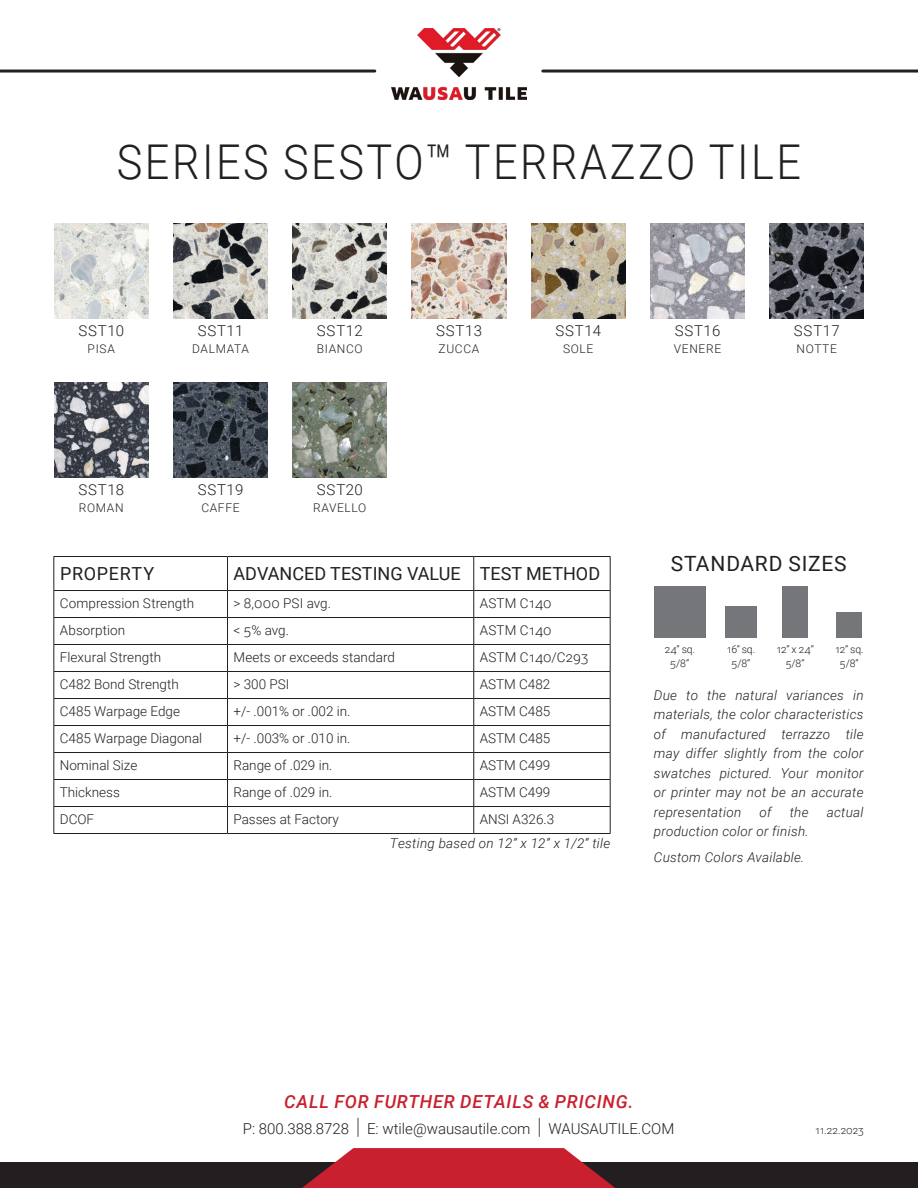
<style>
.page{position:relative;width:918px;height:1188px;background:#fff}
.page>*{position:absolute;margin:0;border:0;box-sizing:border-box;transform-origin:0 0}
.t1{font:300 48px "Roboto";letter-spacing:.06em;color:#231f20;scale:.9 1}
.t2{font:21px "Roboto";letter-spacing:.035em;color:#231f20}
.t3{font:italic 500 18px "Roboto";letter-spacing:.045em;color:#c9202f}
.t4{font:18px "Roboto";color:#231f20}
.t5{font:18px "Roboto";letter-spacing:.035em;color:#231f20}
.t6{font:300 15px "Roboto";color:#231f20}
.t7{font:300 15px "Roboto";letter-spacing:.02em;color:#231f20}
.t8{font:300 13.5px "Roboto";color:#231f20}
.t9{font:italic 300 13.5px/19.5px "Roboto";letter-spacing:.02em;color:#231f20;text-align:justify}
.t10{font:300 12px "Roboto";letter-spacing:.055em;color:#231f20}
.Body_Copy{font:300 10.5px "Roboto";letter-spacing:-.015em;color:#231f20}
.s1{font-size:22.5px}
</style>
<div class="page">
<div style="left:0;top:1162px;width:918px;height:26px;background:#231f20"></div>
<svg style="left:302px;top:1148px;width:313px;height:40px"></svg>
<img style="left:391px;top:28px;width:135px;height:71px">
<hr style="left:0;top:70px;width:375px;height:3px;background:#231f20">
<hr style="left:543px;top:70px;width:375px;height:3px;background:#231f20">
<img style="left:292px;top:224px;width:95px;height:94px">
<img style="left:54px;top:224px;width:94px;height:94px">
<img style="left:412px;top:224px;width:94px;height:94px">
<img style="left:173px;top:224px;width:95px;height:94px">
<img style="left:531px;top:224px;width:95px;height:94px">
<img style="left:54px;top:383px;width:94px;height:94px">
<img style="left:650px;top:224px;width:95px;height:94px">
<img style="left:173px;top:383px;width:95px;height:94px">
<img style="left:770px;top:224px;width:94px;height:94px">
<img style="left:292px;top:383px;width:95px;height:94px">
<div style="left:654px;top:586px;width:52px;height:52px;background:#757679"></div>
<div style="left:782px;top:586px;width:26px;height:52px;background:#757679"></div>
<div style="left:836px;top:612px;width:26px;height:26px;background:#757679"></div>
<div style="left:725px;top:606px;width:32px;height:32px;background:#757679"></div>
<hr style="left:54px;top:556px;width:174px;height:1px;background:#231f20">
<hr style="left:54px;top:557px;width:1px;height:33px;background:#231f20">
<hr style="left:228px;top:556px;width:246px;height:1px;background:#231f20">
<hr style="left:227px;top:557px;width:1px;height:33px;background:#231f20">
<hr style="left:474px;top:556px;width:136px;height:1px;background:#231f20">
<hr style="left:474px;top:557px;width:1px;height:33px;background:#231f20">
<hr style="left:610px;top:557px;width:1px;height:33px;background:#231f20">
<hr style="left:54px;top:590px;width:174px;height:1px;background:#231f20">
<hr style="left:228px;top:590px;width:246px;height:1px;background:#231f20">
<hr style="left:474px;top:590px;width:136px;height:1px;background:#231f20">
<hr style="left:54px;top:617px;width:174px;height:1px;background:#231f20">
<hr style="left:228px;top:617px;width:246px;height:1px;background:#231f20">
<hr style="left:474px;top:617px;width:136px;height:1px;background:#231f20">
<hr style="left:54px;top:644px;width:174px;height:1px;background:#231f20">
<hr style="left:228px;top:644px;width:246px;height:1px;background:#231f20">
<hr style="left:474px;top:644px;width:136px;height:1px;background:#231f20">
<hr style="left:54px;top:671px;width:174px;height:1px;background:#231f20">
<hr style="left:228px;top:671px;width:246px;height:1px;background:#231f20">
<hr style="left:474px;top:671px;width:136px;height:1px;background:#231f20">
<hr style="left:54px;top:698px;width:174px;height:1px;background:#231f20">
<hr style="left:228px;top:698px;width:246px;height:1px;background:#231f20">
<hr style="left:474px;top:698px;width:136px;height:1px;background:#231f20">
<hr style="left:54px;top:725px;width:174px;height:1px;background:#231f20">
<hr style="left:228px;top:725px;width:246px;height:1px;background:#231f20">
<hr style="left:474px;top:725px;width:136px;height:1px;background:#231f20">
<hr style="left:54px;top:752px;width:174px;height:1px;background:#231f20">
<hr style="left:228px;top:752px;width:246px;height:1px;background:#231f20">
<hr style="left:474px;top:752px;width:136px;height:1px;background:#231f20">
<hr style="left:54px;top:779px;width:174px;height:1px;background:#231f20">
<hr style="left:228px;top:779px;width:246px;height:1px;background:#231f20">
<hr style="left:474px;top:779px;width:136px;height:1px;background:#231f20">
<hr style="left:54px;top:806px;width:174px;height:1px;background:#231f20">
<svg style="left:54px;top:591px;width:1px;height:242px"></svg>
<hr style="left:228px;top:806px;width:246px;height:1px;background:#231f20">
<svg style="left:227px;top:591px;width:1px;height:242px"></svg>
<hr style="left:474px;top:806px;width:136px;height:1px;background:#231f20">
<svg style="left:474px;top:591px;width:1px;height:242px"></svg>
<svg style="left:610px;top:591px;width:1px;height:242px"></svg>
<hr style="left:54px;top:833px;width:174px;height:1px;background:#231f20">
<hr style="left:228px;top:833px;width:246px;height:1px;background:#231f20">
<hr style="left:474px;top:833px;width:136px;height:1px;background:#231f20">
<p class="t1" style="left:117px;top:128px;width:762px">SERIES SESTO™ TERRAZZO TILE</p>
<p class="t7" style="left:78px;top:320px;width:47px">SST10</p>
<p class="t10" style="left:88px;top:340px;width:29px">PISA</p>
<p class="t7" style="left:198px;top:320px;width:47px">SST11</p>
<p class="t10" style="left:192px;top:340px;width:58px">DALMATA</p>
<p class="t7" style="left:317px;top:320px;width:47px">SST12</p>
<p class="t10" style="left:317px;top:340px;width:47px">BIANCO</p>
<p class="t7" style="left:436px;top:320px;width:47px">SST13</p>
<p class="t10" style="left:439px;top:340px;width:42px">ZUCCA</p>
<p class="t7" style="left:555px;top:320px;width:47px">SST14</p>
<p class="t10" style="left:563px;top:340px;width:32px">SOLE</p>
<p class="t7" style="left:675px;top:320px;width:47px">SST16</p>
<p class="t10" style="left:674px;top:340px;width:49px">VENERE</p>
<p class="t7" style="left:794px;top:320px;width:47px">SST17</p>
<p class="t10" style="left:797px;top:340px;width:42px">NOTTE</p>
<p class="t7" style="left:78px;top:480px;width:47px">SST18</p>
<p class="t10" style="left:79px;top:499px;width:46px">ROMAN</p>
<p class="t7" style="left:198px;top:480px;width:47px">SST19</p>
<p class="t10" style="left:201px;top:499px;width:40px">CAFFE</p>
<p class="t7" style="left:317px;top:480px;width:47px">SST20</p>
<p class="t10" style="left:313px;top:499px;width:55px">RAVELLO</p>
<p class="t5" style="left:60px;top:561px;width:96px">PROPERTY</p>
<p class="t4" style="left:234px;top:561px;width:229px">ADVANCED TESTING VALUE</p>
<p class="t4" style="left:480px;top:561px;width:122px">TEST METHOD</p>
<p class="t8" style="left:60px;top:594px;width:136px">Compression Strength</p>
<p class="t8" style="left:234px;top:594px;width:99px">&gt; 8,000 PSI avg.</p>
<p class="t8" style="left:480px;top:594px;width:73px">ASTM C140</p>
<p class="t8" style="left:60px;top:621px;width:67px">Absorption</p>
<p class="t8" style="left:234px;top:621px;width:57px">&lt; 5% avg.</p>
<p class="t8" style="left:480px;top:621px;width:73px">ASTM C140</p>
<p class="t8" style="left:60px;top:648px;width:103px">Flexural Strength</p>
<p class="t8" style="left:234px;top:648px;width:163px">Meets or exceeds standard</p>
<p class="t8" style="left:480px;top:648px;width:110px">ASTM C140/C293</p>
<p class="t8" style="left:60px;top:675px;width:121px">C482 Bond Strength</p>
<p class="t8" style="left:234px;top:675px;width:57px">&gt; 300 PSI</p>
<p class="t8" style="left:480px;top:675px;width:72px">ASTM C482</p>
<p class="t8" style="left:60px;top:702px;width:122px">C485 Warpage Edge</p>
<p class="t8" style="left:234px;top:702px;width:119px">+/- .001% or .002 in.</p>
<p class="t8" style="left:480px;top:702px;width:72px">ASTM C485</p>
<p class="t8" style="left:60px;top:729px;width:144px">C485 Warpage Diagonal</p>
<p class="t8" style="left:234px;top:729px;width:119px">+/- .003% or .010 in.</p>
<p class="t8" style="left:480px;top:729px;width:72px">ASTM C485</p>
<p class="t8" style="left:60px;top:756px;width:79px">Nominal Size</p>
<p class="t8" style="left:234px;top:756px;width:100px">Range of .029 in.</p>
<p class="t8" style="left:480px;top:756px;width:72px">ASTM C499</p>
<p class="t8" style="left:60px;top:783px;width:62px">Thickness</p>
<p class="t8" style="left:234px;top:783px;width:100px">Range of .029 in.</p>
<p class="t8" style="left:480px;top:783px;width:72px">ASTM C499</p>
<p class="t8" style="left:60px;top:810px;width:36px">DCOF</p>
<p class="t8" style="left:234px;top:810px;width:107px">Passes at Factory</p>
<p class="t8" style="left:480px;top:810px;width:76px">ANSI A326.3</p>
<p class="t9" style="left:390px;top:833px;width:222px">Testing based on 12” x 12” x 1/2” tile</p>
<p class="t2" style="left:671px;top:549px;width:177px">STANDARD SIZES</p>
<p class="Body_Copy" style="left:664px;top:642px;width:32px">24” sq.</p>
<p class="Body_Copy" style="left:670px;top:655px;width:20px">5/8”</p>
<p class="Body_Copy" style="left:727px;top:642px;width:30px">16” sq.</p>
<p class="Body_Copy" style="left:732px;top:655px;width:20px">5/8”</p>
<p class="Body_Copy" style="left:776px;top:642px;width:39px">12” x 24”</p>
<p class="Body_Copy" style="left:786px;top:655px;width:20px">5/8”</p>
<p class="Body_Copy" style="left:835px;top:642px;width:30px">12” sq.</p>
<p class="Body_Copy" style="left:840px;top:655px;width:20px">5/8”</p>
<p class="t9" style="left:654px;top:685px;width:211px">Due to the natural variances in materials, the color characteristics of manufactured terrazzo tile may differ slightly from the color swatches pictured. Your monitor or printer may not be an accurate representation</p>
<p class="t9" style="left:759px;top:802px;width:14px">of</p>
<p class="t9" style="left:790px;top:802px;width:20px">the</p>
<p class="t9" style="left:827px;top:802px;width:38px">actual</p>
<p class="t9" style="left:654px;top:821px;width:156px">production color or finish.</p>
<p class="t9" style="left:654px;top:847px;width:152px">Custom Colors Available.</p>
<p class="t3" style="left:284px;top:1089px;width:351px">CALL FOR FURTHER DETAILS &amp; PRICING.</p>
<p class="t6" style="left:243px;top:1118px;width:433px">P: 800.388.8728 <span class="s1">|</span> E: wtile@wausautile.com <span class="s1">|</span> WAUSAUTILE.COM</p>
<p class="Body_Copy" style="left:815px;top:1123px;width:50px">11.22.2023</p>
</div>
